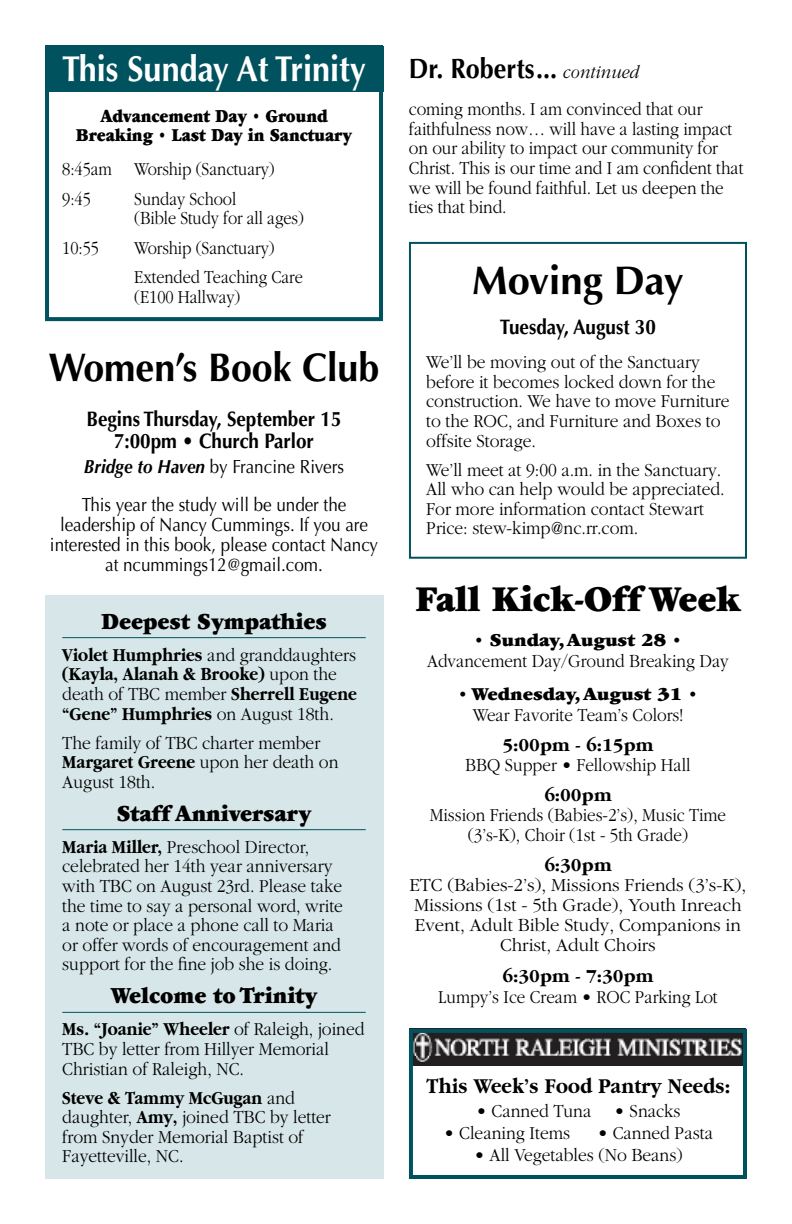
<style>
.page{position:relative;width:792px;height:1224px;background:#fff}
.page>*{position:absolute;margin:0;border:0;box-sizing:border-box;transform-origin:0 0}
.t1{font:700 40px "Optima";color:#000;scale:.94 1}
.t2{font:700 40px "Optima";color:#000}
.t3{font:900 38px "Garamond";color:#000;scale:.92 1}
.t4{font:700 36px "Optima";color:#fff;scale:.9 1}
.t5{font:700 28px "Optima";color:#000;scale:.9 1}
.t6{font:900 24px "Garamond";color:#000;scale:.92 1}
.t7{font:700 22px "Garamond";letter-spacing:.01em;color:#000;scale:.9 1}
.t8{font:700 21px/22px "Optima";color:#000;text-align:center;scale:.9 1}
.t9{font:300 19px/19.6px "Garamond";color:#000;scale:.92 1}
.t10{font:300 19px/19.6px "Garamond";color:#000;text-align:center;scale:.9 1}
.t11{font:19px/20px "Optima";letter-spacing:-.005em;color:#000;scale:.9 1}
.t12{font:300 19px/20px "Garamond";color:#000;text-align:center}
.t13{font:300 19px/29.2px "Garamond";color:#000;scale:.86 1}
.t14{font:700 19px/19.6px "Garamond";color:#000;scale:.88 1}
.t15{font:900 19px/19.6px "Garamond";letter-spacing:-.005em;color:#000;text-align:center;scale:.86 1}
.t16{font:700 19px "Garamond";color:#000}
.t17{font:900 19px "Garamond";letter-spacing:-.005em;color:#000}
.s1{font-weight:700;font-style:italic}
.s2{font-weight:300}
.s3{font-weight:700}
.s4{font-family:"Garamond";font-weight:300;font-style:italic;font-size:19px}
</style>
<div class="page">
<div style="left:45px;top:45px;width:338px;height:276px;border:4px solid #00535e"></div>
<div style="left:45px;top:46px;width:338px;height:46px;background:#00535e"></div>
<div style="left:409px;top:242px;width:338px;height:317px;border:2px solid #00535e"></div>
<img style="left:414px;top:1034px;width:328px;height:31px">
<div style="left:409px;top:1029px;width:338px;height:150px;border:4px solid #00535e"></div>
<div style="left:45px;top:596px;width:338px;height:583px;background:#d7e6e8"></div>
<hr style="left:62px;top:637px;width:304px;height:1px;background:#00535e">
<hr style="left:62px;top:829px;width:304px;height:1px;background:#00535e">
<hr style="left:62px;top:1012px;width:304px;height:1px;background:#00535e">
<h3 class="t4" style="left:62px;top:47px;width:339px">This Sunday At Trinity</h3>
<p class="t15" style="left:76px;top:106px;width:323px">Advancement Day • Ground<br>Breaking • Last Day in Sanctuary</p>
<p class="t13" style="left:62px;top:155px;width:249px">8:45am Worship (Sanctuary)<br>9:45</p>
<p class="t13" style="left:134px;top:189px;width:199px;line-height:19.8px">Sunday School<br>(Bible Study for all ages)</p>
<p class="t13" style="left:62px;top:233px;width:44px">10:55</p>
<p class="t13" style="left:134px;top:233px;width:198px">Worship (Sanctuary)<br>Extended Teaching Care</p>
<p class="t13" style="left:134px;top:282px;width:125px">(E100 Hallway)</p>
<h1 class="t1" style="left:49px;top:344px;width:353px">Women’s Book Club</h1>
<p class="t8" style="left:87px;top:408px;width:285px">Begins Thursday, September 15<br>7:00pm • Church Parlor</p>
<p class="t11" style="left:82px;top:447px;width:296px;line-height:38.6px"><span class="s1">Bridge to Haven</span> by Francine Rivers<br>This year the study will be under the</p>
<p class="t11" style="left:50px;top:515px;width:366px;text-align:center">leadership of Nancy Cummings. If you are interested in this book, please contact Nancy at ncummings12@gmail.com.</p>
<p class="t6" style="left:101px;top:608px;width:247px">Deepest Sympathies</p>
<p class="t14" style="left:62px;top:645px;width:336px">Violet Humphries <span class="s2">and granddaughters </span>(Kayla, Alanah &amp; Brooke) <span class="s2">upon the death of TBC member</span> Sherrell Eugene “Gene” Humphries <span class="s2">on August 18th.</span></p>
<p class="t9" style="left:62px;top:733px;width:302px">The family of TBC charter member<br><span class="s3">Margaret Greene</span> upon her death on<br>August 18th.</p>
<p class="t6" style="left:117px;top:800px;width:213px">Staff Anniversary</p>
<p class="t9" style="left:62px;top:837px;width:307px"><span class="s3">Maria Miller,</span> Preschool Director, celebrated her 14th year anniversary with TBC on August 23rd. Please take the time to say a personal word, write a note or place a phone call to Maria or offer words of encouragement and support for the fine job she is doing.</p>
<p class="t6" style="left:111px;top:983px;width:226px">Welcome to Trinity</p>
<p class="t9" style="left:62px;top:1020px;width:330px"><span class="s3">Ms. “Joanie” Wheeler</span> of Raleigh, joined<br>TBC by letter from Hillyer Memorial<br>Christian of Raleigh, NC.</p>
<p class="t9" style="left:62px;top:1088px;width:294px"><span class="s3">Steve &amp; Tammy McGugan</span> and daughter, <span class="s3">Amy,</span> joined TBC by letter from Snyder Memorial Baptist of<br>Fayetteville, NC.</p>
<h3 class="t5" style="left:409px;top:53px;width:257px">Dr. Roberts... <span class="s4">continued</span></h3>
<p class="t10" style="left:409px;top:99px;width:373px;text-align:left">coming months. I am convinced that our faithfulness now… will have a lasting impact on our ability to impact our community for Christ. This is our time and I am confident that we will be found faithful. Let us deepen the ties that bind.</p>
<h1 class="t2" style="left:472px;top:257px;width:213px">Moving Day</h1>
<p class="t8" style="left:500px;top:316px;width:175px">Tuesday, August 30</p>
<p class="t9" style="left:426px;top:352px;width:331px">We’ll be moving out of the Sanctuary before it becomes locked down for the construction. We have to move Furniture to the ROC, and Furniture and Boxes to offsite Storage.</p>
<p class="t9" style="left:426px;top:460px;width:326px">We’ll meet at 9:00 a.m. in the Sanctuary.<br>All who can help would be appreciated.<br>For more information contact Stewart Price: stew-kimp@nc.rr.com.</p>
<h2 class="t3" style="left:415px;top:578px;width:355px">Fall Kick-Off Week</h2>
<p class="t17" style="left:474px;top:630px;width:209px">• Sunday, August 28 •</p>
<p class="t10" style="left:427px;top:652px;width:337px">Advancement Day/Ground Breaking Day</p>
<p class="t17" style="left:458px;top:683px;width:241px">• Wednesday, August 31 •</p>
<p class="t10" style="left:473px;top:705px;width:235px">Wear Favorite Team’s Colors!</p>
<p class="t16" style="left:503px;top:734px;width:152px">5:00pm - 6:15pm</p>
<p class="t10" style="left:465px;top:755px;width:252px">BBQ Supper • Fellowship Hall</p>
<p class="t16" style="left:544px;top:784px;width:69px">6:00pm</p>
<p class="t10" style="left:430px;top:805px;width:331px">Mission Friends (Babies-2’s), Music Time (3’s-K), Choir (1st - 5th Grade)</p>
<p class="t16" style="left:544px;top:854px;width:69px">6:30pm</p>
<p class="t12" style="left:409px;top:875px;width:339px">ETC (Babies-2’s), Missions Friends (3’s-K), Missions (1st - 5th Grade), Youth Inreach Event, Adult Bible Study, Companions in Christ, Adult Choirs</p>
<p class="t16" style="left:503px;top:965px;width:152px">6:30pm - 7:30pm</p>
<p class="t10" style="left:438px;top:987px;width:312px">Lumpy’s Ice Cream • ROC Parking Lot</p>
<p class="t7" style="left:427px;top:1074px;width:339px">This Week’s Food Pantry Needs:</p>
<p class="t9" style="left:476px;top:1102px;width:224px">• Canned Tuna • Snacks</p>
<p class="t9" style="left:444px;top:1123px;width:139px">• Cleaning Items</p>
<p class="t9" style="left:597px;top:1123px;width:127px">• Canned Pasta</p>
<p class="t9" style="left:474px;top:1145px;width:228px">• All Vegetables (No Beans)</p>
</div>
